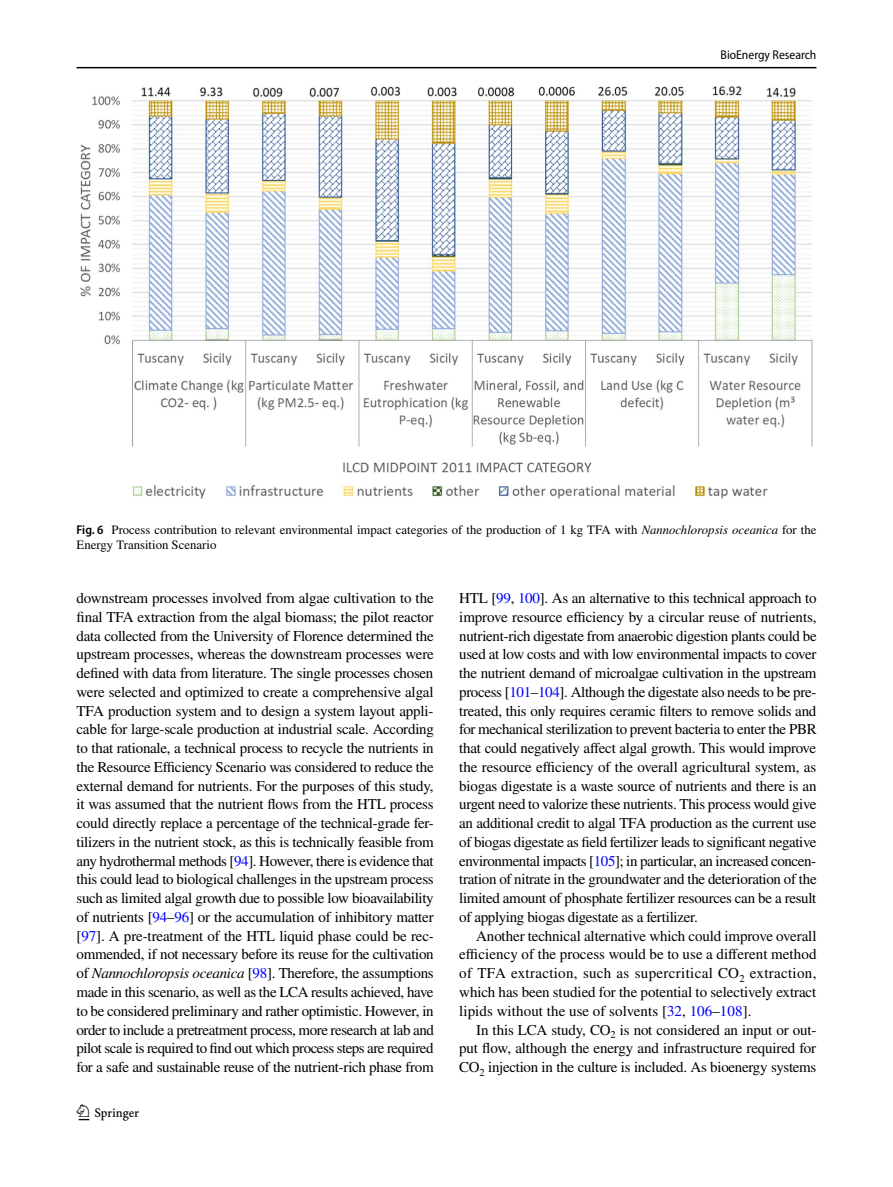
<style>
.page{position:relative;width:893px;height:1187px;background:#fff}
.page>*{position:absolute;margin:0;border:0;box-sizing:border-box;transform-origin:0 0}
.t1{font:22.5px "Springnew Regular 2";color:#000}
.t2{font:15px/18.8px "STIX";letter-spacing:-.02em;color:#000;text-align:justify}
.t3{font:12.75px/15px "STIX";color:#000}
.t4{font:semi-condensed 12.75px "Myriad Pro";color:#000}
.s1{font-family:"Myriad Pro";font-weight:600;font-stretch:semi-condensed}
.s2{font-style:italic}
.s3{color:#00f}
</style>
<div class="page">
<hr style="left:77px;top:67px;width:739px;height:1px;background:#000">
<img style="left:81px;top:87px;width:731px;height:411px">
<p class="t4" style="left:721px;top:48px;width:97px">BioEnergy Research</p>
<p class="t3" style="left:77px;top:523px;width:741px"><span class="s1">Fig. 6</span> Process contribution to relevant environmental impact categories of the production of 1 kg TFA with <span class="s2">Nannochloropsis oceanica</span> for the<br>Energy Transition Scenario</p>
<p class="t2" style="left:77px;top:589px;width:359px">downstream processes involved from algae cultivation to the final TFA extraction from the algal biomass; the pilot reactor data collected from the University of Florence determined the upstream processes, whereas the downstream processes were defined with data from literature. The single processes chosen were selected and optimized to create a comprehensive algal TFA production system and to design a system layout appli&shy;cable for large-scale production at industrial scale. According to that rationale, a technical process to recycle the nutrients in the Resource Efficiency Scenario was considered to reduce the external demand for nutrients. For the purposes of this study, it was assumed that the nutrient flows from the HTL process could directly replace a percentage of the technical-grade fer&shy;tilizers in the nutrient stock, as this is technically feasible from any hydrothermal methods [<span class="s3">94</span>]. However, there is evidence that this could lead to biological challenges in the upstream process such as limited algal growth due to possible low bioavailability of nutrients [<span class="s3">94</span>–<span class="s3">96</span>] or the accumulation of inhibitory matter [<span class="s3">97</span>]. A pre-treatment of the HTL liquid phase could be rec&shy;ommended, if not necessary before its reuse for the cultivation of <span class="s2">Nannochloropsis oceanica</span> [<span class="s3">98</span>]. Therefore, the assumptions made in this scenario, as well as the LCA results achieved, have to be considered preliminary and rather optimistic. However, in order to include a pretreatment process, more research at lab and pilot scale is required to find out which process steps are required for a safe and sustainable reuse of the nutrient-rich phase from</p>
<p class="t2" style="left:459px;top:589px;width:359px">HTL [<span class="s3">99</span>, <span class="s3">100</span>]. As an alternative to this technical approach to improve resource efficiency by a circular reuse of nutrients, nutrient-rich digestate from anaerobic digestion plants could be used at low costs and with low environmental impacts to cover the nutrient demand of microalgae cultivation in the upstream process [<span class="s3">101</span>–<span class="s3">104</span>]. Although the digestate also needs to be pre&shy;treated, this only requires ceramic filters to remove solids and for mechanical sterilization to prevent bacteria to enter the PBR that could negatively affect algal growth. This would improve the resource efficiency of the overall agricultural system, as biogas digestate is a waste source of nutrients and there is an urgent need to valorize these nutrients. This process would give an additional credit to algal TFA production as the current use of biogas digestate as field fertilizer leads to significant negative environmental impacts [<span class="s3">105</span>]; in particular, an increased concen&shy;tration of nitrate in the groundwater and the deterioration of the limited amount of phosphate fertilizer resources can be a result of applying biogas digestate as a fertilizer.</p>
<p class="t2" style="left:459px;top:927px;width:359px;text-indent:17px">Another technical alternative which could improve overall efficiency of the process would be to use a different method of TFA extraction, such as supercritical CO<sub>2</sub> extraction, which has been studied for the potential to selectively extract lipids without the use of solvents [<span class="s3">32</span>, <span class="s3">106</span>–<span class="s3">108</span>].</p>
<p class="t2" style="left:459px;top:1021px;width:359px;text-indent:17px">In this LCA study, CO<sub>2</sub> is not considered an input or out&shy;put flow, although the energy and infrastructure required for CO<sub>2</sub> injection in the culture is included. As bioenergy systems</p>
<h1 class="t1" style="left:79px;top:1104px;width:62px">1 3</h1>
</div>
